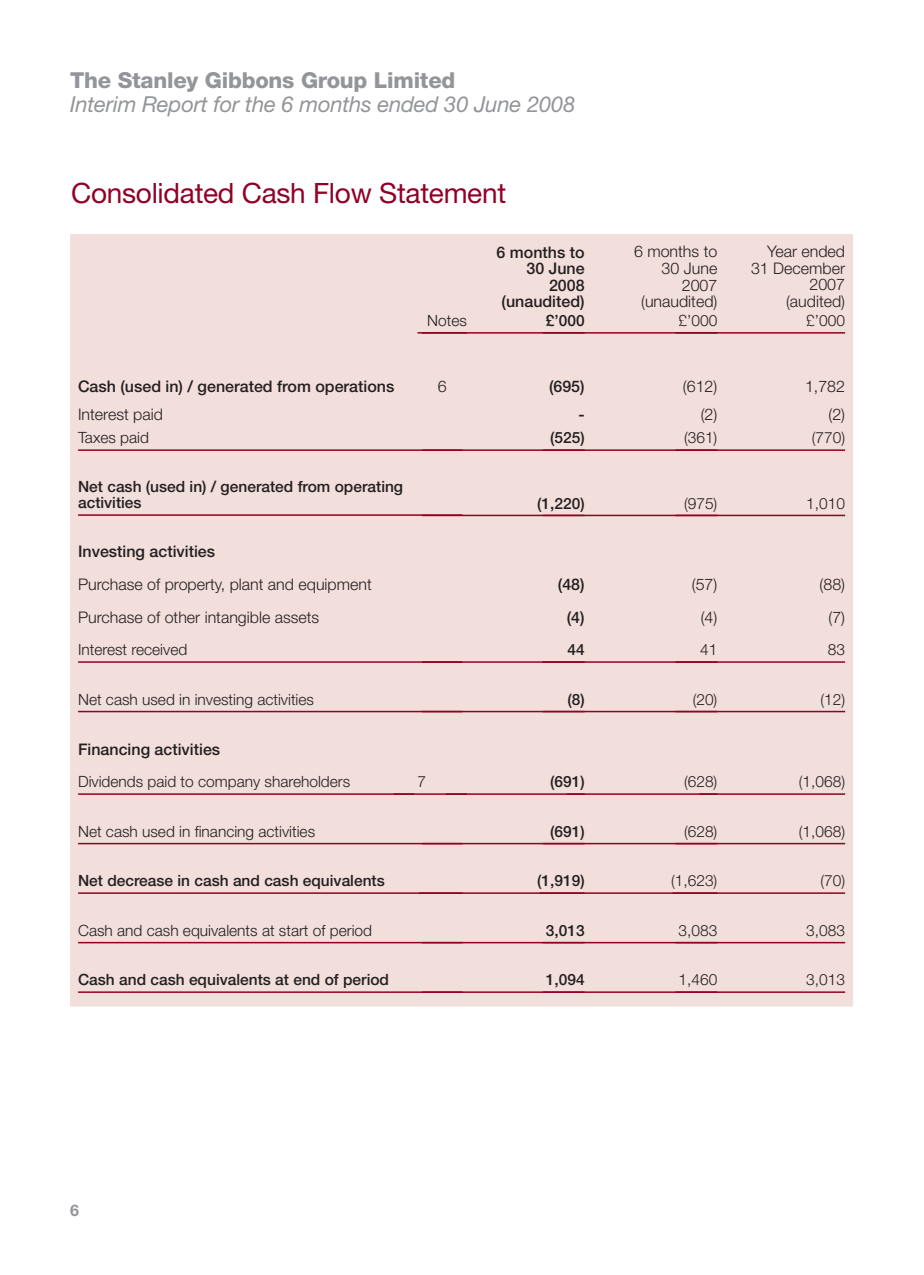
<style>
.page{position:relative;width:924px;height:1275px;background:#fff}
.page>*{position:absolute;margin:0;border:0;box-sizing:border-box;transform-origin:0 0}
.t1{font:28px "Helvetica Neue LT Std";letter-spacing:-.01em;color:#900126}
.t2{font:italic 22px "Helvetica Neue LT Std";letter-spacing:-.01em;color:#939598}
.t3{font:800 22px "Helvetica Neue LT Std";letter-spacing:-.01em;color:#939598}
.t4{font:300 16px/16.4px "Helvetica Neue LT Std";color:#231f20;text-align:right}
.t5{font:500 16px/16.4px "Helvetica Neue LT Std";color:#231f20;text-align:right}
.t6{font:700 16px "Helvetica Neue LT Std";color:#939598}
.t7{font:300 15.6px "Helvetica Neue LT Std";color:#231f20}
.t8{font:500 15.6px/16.6px "Helvetica Neue LT Std";color:#231f20}
</style>
<div class="page">
<div style="left:70px;top:234px;width:782px;height:772px;background:#f2dedb"></div>
<hr style="left:417px;top:332px;width:49px;height:1px;background:#900126">
<hr style="left:421px;top:332px;width:163px;height:1px;background:#900126">
<hr style="left:542px;top:332px;width:175px;height:1px;background:#900126">
<hr style="left:675px;top:332px;width:169px;height:1px;background:#900126">
<hr style="left:78px;top:449px;width:384px;height:2px;background:#900126">
<hr style="left:421px;top:449px;width:163px;height:2px;background:#900126">
<hr style="left:542px;top:449px;width:175px;height:2px;background:#900126">
<hr style="left:675px;top:449px;width:169px;height:2px;background:#900126">
<hr style="left:78px;top:514px;width:384px;height:2px;background:#900126">
<hr style="left:421px;top:515px;width:163px;height:1px;background:#900126">
<hr style="left:542px;top:515px;width:175px;height:1px;background:#900126">
<hr style="left:675px;top:515px;width:169px;height:1px;background:#900126">
<hr style="left:78px;top:661px;width:384px;height:2px;background:#900126">
<hr style="left:421px;top:661px;width:163px;height:2px;background:#900126">
<hr style="left:542px;top:661px;width:175px;height:2px;background:#900126">
<hr style="left:675px;top:661px;width:169px;height:2px;background:#900126">
<hr style="left:78px;top:711px;width:384px;height:1px;background:#900126">
<hr style="left:421px;top:711px;width:163px;height:1px;background:#900126">
<hr style="left:542px;top:711px;width:175px;height:1px;background:#900126">
<hr style="left:675px;top:711px;width:169px;height:1px;background:#900126">
<hr style="left:78px;top:793px;width:336px;height:2px;background:#900126">
<hr style="left:393px;top:793px;width:73px;height:2px;background:#900126">
<hr style="left:445px;top:793px;width:139px;height:2px;background:#900126">
<hr style="left:566px;top:793px;width:151px;height:2px;background:#900126">
<hr style="left:699px;top:793px;width:145px;height:2px;background:#900126">
<hr style="left:78px;top:843px;width:384px;height:1px;background:#900126">
<hr style="left:421px;top:843px;width:163px;height:1px;background:#900126">
<hr style="left:542px;top:843px;width:175px;height:1px;background:#900126">
<hr style="left:675px;top:843px;width:169px;height:1px;background:#900126">
<hr style="left:78px;top:892px;width:384px;height:2px;background:#900126">
<hr style="left:418px;top:892px;width:166px;height:2px;background:#900126">
<hr style="left:539px;top:892px;width:178px;height:2px;background:#900126">
<hr style="left:672px;top:892px;width:172px;height:2px;background:#900126">
<hr style="left:78px;top:942px;width:384px;height:1px;background:#900126">
<hr style="left:421px;top:942px;width:163px;height:1px;background:#900126">
<hr style="left:542px;top:942px;width:175px;height:1px;background:#900126">
<hr style="left:675px;top:942px;width:169px;height:1px;background:#900126">
<hr style="left:78px;top:991px;width:384px;height:2px;background:#900126">
<hr style="left:421px;top:991px;width:163px;height:2px;background:#900126">
<hr style="left:542px;top:991px;width:175px;height:2px;background:#900126">
<hr style="left:675px;top:991px;width:169px;height:2px;background:#900126">
<h2 class="t3" style="left:70px;top:67px;width:386px">The Stanley Gibbons Group Limited</h2>
<h2 class="t2" style="left:70px;top:90px;width:506px">Interim Report for the 6 months ended 30 June 2008</h2>
<h1 class="t1" style="left:71px;top:177px;width:436px">Consolidated Cash Flow Statement</h1>
<p class="t5" style="left:496px;top:243px;width:89px">6 months to<br>30 June<br>2008 (unaudited)</p>
<p class="t4" style="left:633px;top:243px;width:85px">6 months to<br>30 June<br>2007 (unaudited)</p>
<p class="t4" style="left:750px;top:243px;width:95px">Year ended<br>31 December<br>2007 (audited)</p>
<p class="t7" style="left:427px;top:311px;width:41px">Notes</p>
<p class="t8" style="left:545px;top:312px;width:40px">£’000</p>
<p class="t7" style="left:678px;top:311px;width:40px">£’000</p>
<p class="t7" style="left:805px;top:311px;width:40px">£’000</p>
<p class="t5" style="left:78px;top:377px;width:317px">Cash (used in) / generated from operations</p>
<p class="t4" style="left:437px;top:377px;width:10px">6</p>
<p class="t5" style="left:548px;top:377px;width:37px">(695)</p>
<p class="t4" style="left:682px;top:377px;width:36px">(612)</p>
<p class="t4" style="left:804px;top:377px;width:42px">1,782</p>
<p class="t4" style="left:78px;top:405px;width:86px">Interest paid</p>
<p class="t5" style="left:578px;top:405px;width:8px">-</p>
<p class="t4" style="left:700px;top:405px;width:18px">(2)</p>
<p class="t4" style="left:828px;top:405px;width:18px">(2)</p>
<p class="t7" style="left:78px;top:428px;width:72px">Taxes paid</p>
<p class="t8" style="left:550px;top:429px;width:36px">(525)</p>
<p class="t7" style="left:683px;top:428px;width:35px">(361)</p>
<p class="t7" style="left:811px;top:428px;width:35px">(770)</p>
<p class="t8" style="left:78px;top:478px;width:326px">Net cash (used in) / generated from operating activities</p>
<p class="t8" style="left:537px;top:495px;width:49px">(1,220)</p>
<p class="t7" style="left:683px;top:493px;width:35px">(975)</p>
<p class="t7" style="left:805px;top:493px;width:40px">1,010</p>
<p class="t5" style="left:78px;top:542px;width:138px">Investing activities</p>
<p class="t4" style="left:78px;top:575px;width:295px">Purchase of property, plant and equipment</p>
<p class="t5" style="left:557px;top:575px;width:28px">(48)</p>
<p class="t4" style="left:691px;top:575px;width:27px">(57)</p>
<p class="t4" style="left:819px;top:575px;width:27px">(88)</p>
<p class="t4" style="left:78px;top:608px;width:242px">Purchase of other intangible assets</p>
<p class="t5" style="left:566px;top:608px;width:19px">(4)</p>
<p class="t4" style="left:700px;top:608px;width:18px">(4)</p>
<p class="t4" style="left:828px;top:608px;width:18px">(7)</p>
<p class="t7" style="left:78px;top:640px;width:111px">Interest received</p>
<p class="t8" style="left:567px;top:641px;width:19px">44</p>
<p class="t7" style="left:699px;top:640px;width:19px">41</p>
<p class="t7" style="left:827px;top:640px;width:19px">83</p>
<p class="t7" style="left:78px;top:689px;width:237px">Net cash used in investing activities</p>
<p class="t8" style="left:567px;top:691px;width:19px">(8)</p>
<p class="t7" style="left:692px;top:689px;width:26px">(20)</p>
<p class="t7" style="left:820px;top:689px;width:26px">(12)</p>
<p class="t5" style="left:78px;top:740px;width:143px">Financing activities</p>
<p class="t7" style="left:78px;top:772px;width:273px">Dividends paid to company shareholders</p>
<p class="t7" style="left:417px;top:772px;width:10px">7</p>
<p class="t8" style="left:550px;top:773px;width:36px">(691)</p>
<p class="t7" style="left:683px;top:772px;width:35px">(628)</p>
<p class="t7" style="left:798px;top:772px;width:48px">(1,068)</p>
<p class="t7" style="left:78px;top:821px;width:238px">Net cash used in financing activities</p>
<p class="t8" style="left:550px;top:823px;width:36px">(691)</p>
<p class="t7" style="left:683px;top:821px;width:35px">(628)</p>
<p class="t7" style="left:798px;top:821px;width:48px">(1,068)</p>
<p class="t8" style="left:78px;top:872px;width:308px">Net decrease in cash and cash equivalents</p>
<p class="t8" style="left:537px;top:872px;width:49px">(1,919)</p>
<p class="t7" style="left:670px;top:871px;width:48px">(1,623)</p>
<p class="t7" style="left:820px;top:871px;width:26px">(70)</p>
<p class="t7" style="left:78px;top:920px;width:295px">Cash and cash equivalents at start of period</p>
<p class="t8" style="left:545px;top:922px;width:40px">3,013</p>
<p class="t7" style="left:678px;top:920px;width:40px">3,083</p>
<p class="t7" style="left:805px;top:920px;width:40px">3,083</p>
<p class="t8" style="left:78px;top:971px;width:312px">Cash and cash equivalents at end of period</p>
<p class="t8" style="left:545px;top:971px;width:40px">1,094</p>
<p class="t7" style="left:678px;top:970px;width:40px">1,460</p>
<p class="t7" style="left:805px;top:970px;width:40px">3,013</p>
<p class="t6" style="left:70px;top:1200px;width:10px">6</p>
</div>
